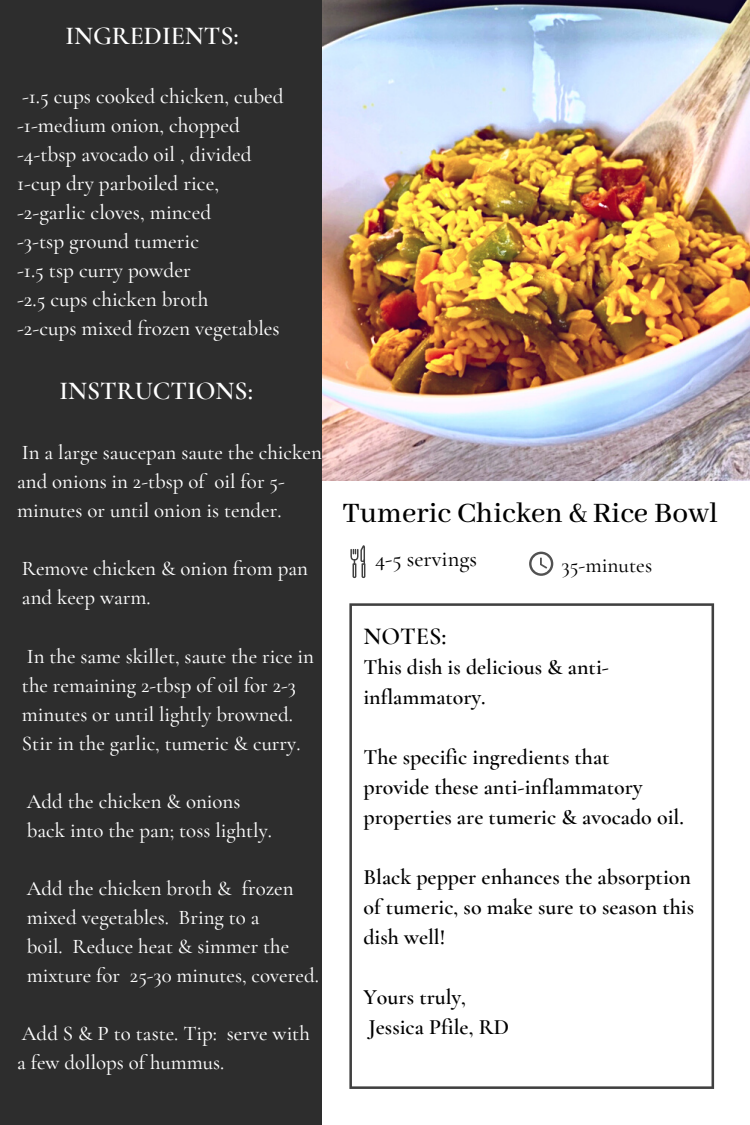
<style>
.page{position:relative;width:750px;height:1125px;background:#fff}
.page>*{position:absolute;margin:0;border:0;box-sizing:border-box;transform-origin:0 0}
.t1{font:500 31.38px "Abhaya Libre";color:#000}
.t2{font:600 25.88px "Cormorant Garamond";color:#fff}
.t3{font:600 24.5px "Cormorant Garamond";color:#000}
.t4{font:500 22.5px "Cormorant Garamond";color:#000}
.t5{font:600 22px/30px "Cormorant Garamond";color:#000}
.t6{font:500 21.25px "Cormorant Garamond";color:#fff}
.t7{font:500 21.25px "Cormorant Garamond";color:#000}
.t8{font:500 20.88px/29px "Cormorant Garamond";color:#fff}
</style>
<div class="page">
<img style="left:322px;top:0;width:428px;height:481px">
<div style="left:0;top:0;width:322px;height:1125px;background:#2d2d2d"></div>
<svg style="left:529px;top:552px;width:24px;height:24px"></svg>
<svg style="left:350px;top:545px;width:15px;height:33px"></svg>
<svg style="left:349px;top:603px;width:365px;height:486px"></svg>
<p class="t2" style="left:66px;top:20px;width:175px">INGREDIENTS:</p>
<p class="t6" style="left:22px;top:83px;width:263px">-1.5 cups cooked chicken, cubed</p>
<p class="t6" style="left:17px;top:112px;width:224px">-1-medium onion, chopped</p>
<p class="t6" style="left:17px;top:141px;width:236px">-4-tbsp avocado oil , divided</p>
<p class="t6" style="left:17px;top:170px;width:204px">1-cup dry parboiled rice,</p>
<p class="t6" style="left:17px;top:199px;width:196px">-2-garlic cloves, minced</p>
<p class="t6" style="left:17px;top:229px;width:184px">-3-tsp ground tumeric</p>
<p class="t6" style="left:17px;top:258px;width:175px">-1.5 tsp curry powder</p>
<p class="t6" style="left:17px;top:287px;width:193px">-2.5 cups chicken broth</p>
<p class="t6" style="left:17px;top:316px;width:264px">-2-cups mixed frozen vegetables</p>
<p class="t2" style="left:59px;top:375px;width:195px">INSTRUCTIONS:</p>
<p class="t8" style="left:17px;top:438px;width:306px">In a large saucepan saute the chicken and onions in 2-tbsp of oil for 5- minutes or until onion is tender.</p>
<p class="t8" style="left:22px;top:554px;width:288px">Remove chicken &amp; onion from pan and keep warm.</p>
<p class="t8" style="left:27px;top:641px;width:289px">In the same skillet, saute the rice in</p>
<p class="t8" style="left:22px;top:670px;width:276px">the remaining 2-tbsp of oil for 2-3</p>
<p class="t8" style="left:22px;top:700px;width:273px">minutes or until lightly browned.</p>
<p class="t8" style="left:22px;top:729px;width:280px">Stir in the garlic, tumeric &amp; curry.</p>
<p class="t8" style="left:27px;top:787px;width:215px">Add the chicken &amp; onions</p>
<p class="t8" style="left:27px;top:816px;width:247px">back into the pan; toss lightly.</p>
<p class="t8" style="left:27px;top:874px;width:268px">Add the chicken broth &amp; frozen</p>
<p class="t8" style="left:27px;top:903px;width:234px">mixed vegetables. Bring to a</p>
<p class="t8" style="left:27px;top:932px;width:264px">boil. Reduce heat &amp; simmer the</p>
<p class="t8" style="left:27px;top:961px;width:294px">mixture for 25-30 minutes, covered.</p>
<p class="t8" style="left:17px;top:1019px;width:294px">Add S &amp; P to taste. Tip: serve with a few dollops of hummus.</p>
<p class="t1" style="left:342px;top:495px;width:377px">Tumeric Chicken &amp; Rice Bowl</p>
<p class="t4" style="left:375px;top:545px;width:103px">4-5 servings</p>
<p class="t7" style="left:562px;top:552px;width:92px">35-minutes</p>
<p class="t3" style="left:363px;top:621px;width:85px">NOTES:</p>
<p class="t5" style="left:363px;top:652px;width:247px">This dish is delicious &amp; anti&shy;inflammatory.</p>
<p class="t5" style="left:363px;top:742px;width:248px">The specific ingredients that</p>
<p class="t5" style="left:363px;top:772px;width:322px">provide these anti-inflammatory properties are tumeric &amp; avocado oil.</p>
<p class="t5" style="left:363px;top:862px;width:332px">Black pepper enhances the absorption of tumeric, so make sure to season this dish well!</p>
<p class="t5" style="left:363px;top:982px;width:104px">Yours truly,</p>
<p class="t5" style="left:369px;top:1012px;width:142px">Jessica Pfile, RD</p>
</div>
